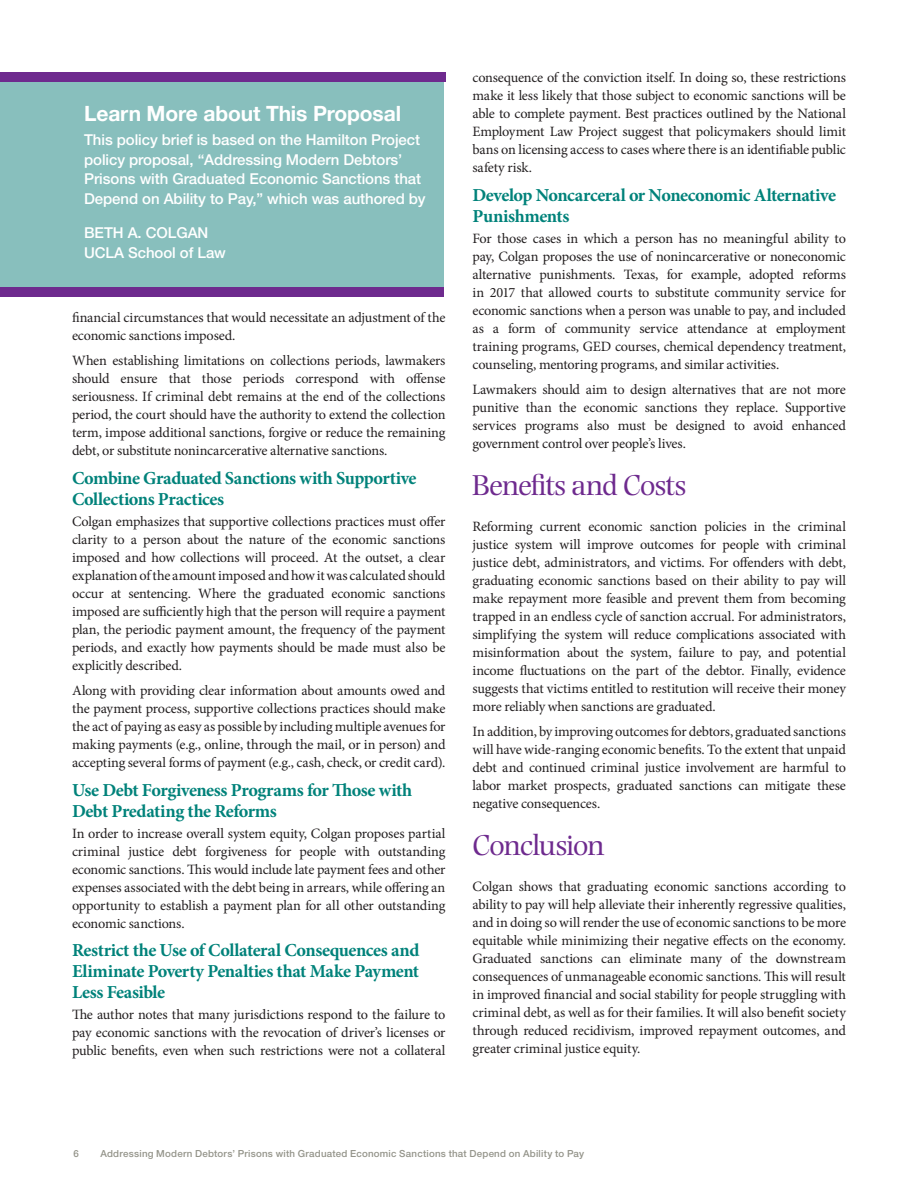
<style>
.page{position:relative;width:918px;height:1188px;background:#fff}
.page>*{position:absolute;margin:0;border:0;box-sizing:border-box;transform-origin:0 0}
.t1{font:30px "Photina MT Std";letter-spacing:-.025em;color:#6e2a8e}
.t2{font:700 21px "Helvetica Neue LT Pro";letter-spacing:-.005em;color:#fff}
.t3{font:700 18.3px/21px "Minion Pro";letter-spacing:-.025em;color:#00827a}
.t4{font:500 15px/19.5px "Helvetica Neue LT Std";letter-spacing:-.005em;color:#fff}
.t5{font:14.25px/18px "Minion Pro";letter-spacing:-.015em;color:#231f20;text-align:justify}
.t6{font:500 9.75px "Helvetica Neue LT Std";letter-spacing:.02em;color:#94948a}
</style>
<div class="page">
<div style="left:0;top:77px;width:444px;height:212px;background:#88bfbd"></div>
<div style="left:0;top:288px;width:444px;height:9px;background:#6e2a8e"></div>
<div style="left:0;top:72px;width:445px;height:9px;background:#6e2a8e"></div>
<h2 class="t2" style="left:84px;top:101px;width:318px">Learn More about This Proposal</h2>
<p class="t4" style="left:84px;top:130px;width:343px">This policy brief is based on the Hamilton Project policy proposal, “Addressing Modern Debtors’ Prisons with Graduated Economic Sanctions that Depend on Ability to Pay,” which was authored by</p>
<p class="t4" style="left:84px;top:223px;width:143px">BETH A. COLGAN<br>UCLA School of Law</p>
<p class="t5" style="left:72px;top:308px;width:375px">financial circumstances that would necessitate an adjustment of the economic sanctions imposed.</p>
<p class="t5" style="left:72px;top:352px;width:375px">When establishing limitations on collections periods, lawmakers should ensure that those periods correspond with offense seriousness. If criminal debt remains at the end of the collections period, the court should have the authority to extend the collection term, impose additional sanctions, forgive or reduce the remaining debt, or substitute nonincarcerative alternative sanctions.</p>
<p class="t3" style="left:72px;top:467px;width:346px">Combine Graduated Sanctions with Supportive<br>Collections Practices</p>
<p class="t5" style="left:72px;top:512px;width:375px">Colgan emphasizes that supportive collections practices must offer clarity to a person about the nature of the economic sanctions imposed and how collections will proceed. At the outset, a clear explanation of the amount imposed and how it was calculated should occur at sentencing. Where the graduated economic sanctions imposed are sufficiently high that the person will require a payment plan, the periodic payment amount, the frequency of the payment periods, and exactly how payments should be made must also be explicitly described.</p>
<p class="t5" style="left:72px;top:682px;width:375px">Along with providing clear information about amounts owed and the payment process, supportive collections practices should make the act of paying as easy as possible by including multiple avenues for making payments (e.g., online, through the mail, or in person) and accepting several forms of payment (e.g., cash, check, or credit card).</p>
<p class="t3" style="left:72px;top:779px;width:342px">Use Debt Forgiveness Programs for Those with<br>Debt Predating the Reforms</p>
<p class="t5" style="left:72px;top:824px;width:375px">In order to increase overall system equity, Colgan proposes partial criminal justice debt forgiveness for people with outstanding economic sanctions. This would include late payment fees and other expenses associated with the debt being in arrears, while offering an opportunity to establish a payment plan for all other outstanding economic sanctions.</p>
<p class="t3" style="left:72px;top:940px;width:349px;text-align:justify">Restrict the Use of Collateral Consequences and Eliminate Poverty Penalties that Make Payment Less Feasible</p>
<p class="t5" style="left:72px;top:1006px;width:375px">The author notes that many jurisdictions respond to the failure to pay economic sanctions with the revocation of driver’s licenses or public benefits, even when such restrictions were not a collateral</p>
<p class="t5" style="left:472px;top:69px;width:375px">consequence of the conviction itself. In doing so, these restrictions make it less likely that those subject to economic sanctions will be able to complete payment. Best practices outlined by the National Employment Law Project suggest that policymakers should limit bans on licensing access to cases where there is an identifiable public safety risk.</p>
<p class="t3" style="left:472px;top:184px;width:365px">Develop Noncarceral or Noneconomic Alternative<br>Punishments</p>
<p class="t5" style="left:472px;top:229px;width:375px">For those cases in which a person has no meaningful ability to pay, Colgan proposes the use of nonincarcerative or noneconomic alternative punishments. Texas, for example, adopted reforms in 2017 that allowed courts to substitute community service for economic sanctions when a person was unable to pay, and included as a form of community service attendance at employment training programs, GED courses, chemical dependency treatment, counseling, mentoring programs, and similar activities.</p>
<p class="t5" style="left:472px;top:381px;width:375px">Lawmakers should aim to design alternatives that are not more punitive than the economic sanctions they replace. Supportive services programs also must be designed to avoid enhanced government control over people’s lives.</p>
<h1 class="t1" style="left:472px;top:468px;width:215px">Benefits and Costs</h1>
<p class="t5" style="left:472px;top:517px;width:375px">Reforming current economic sanction policies in the criminal justice system will improve outcomes for people with criminal justice debt, administrators, and victims. For offenders with debt, graduating economic sanctions based on their ability to pay will make repayment more feasible and prevent them from becoming trapped in an endless cycle of sanction accrual. For administrators, simplifying the system will reduce complications associated with misinformation about the system, failure to pay, and potential income fluctuations on the part of the debtor. Finally, evidence suggests that victims entitled to restitution will receive their money more reliably when sanctions are graduated.</p>
<p class="t5" style="left:472px;top:723px;width:375px">In addition, by improving outcomes for debtors, graduated sanctions will have wide-ranging economic benefits. To the extent that unpaid debt and continued criminal justice involvement are harmful to labor market prospects, graduated sanctions can mitigate these negative consequences.</p>
<h1 class="t1" style="left:472px;top:828px;width:134px">Conclusion</h1>
<p class="t5" style="left:472px;top:877px;width:375px">Colgan shows that graduating economic sanctions according to ability to pay will help alleviate their inherently regressive qualities, and in doing so will render the use of economic sanctions to be more equitable while minimizing their negative effects on the economy.<br>Graduated sanctions can eliminate many of the downstream consequences of unmanageable economic sanctions. This will result in improved financial and social stability for people struggling with criminal debt, as well as for their families. It will also benefit society through reduced recidivism, improved repayment outcomes, and greater criminal justice equity.</p>
<p class="t6" style="left:74px;top:1147px;width:7px">6</p>
<p class="t6" style="left:100px;top:1147px;width:485px">Addressing Modern Debtors’ Prisons with Graduated Economic Sanctions that Depend on Ability to Pay</p>
</div>
